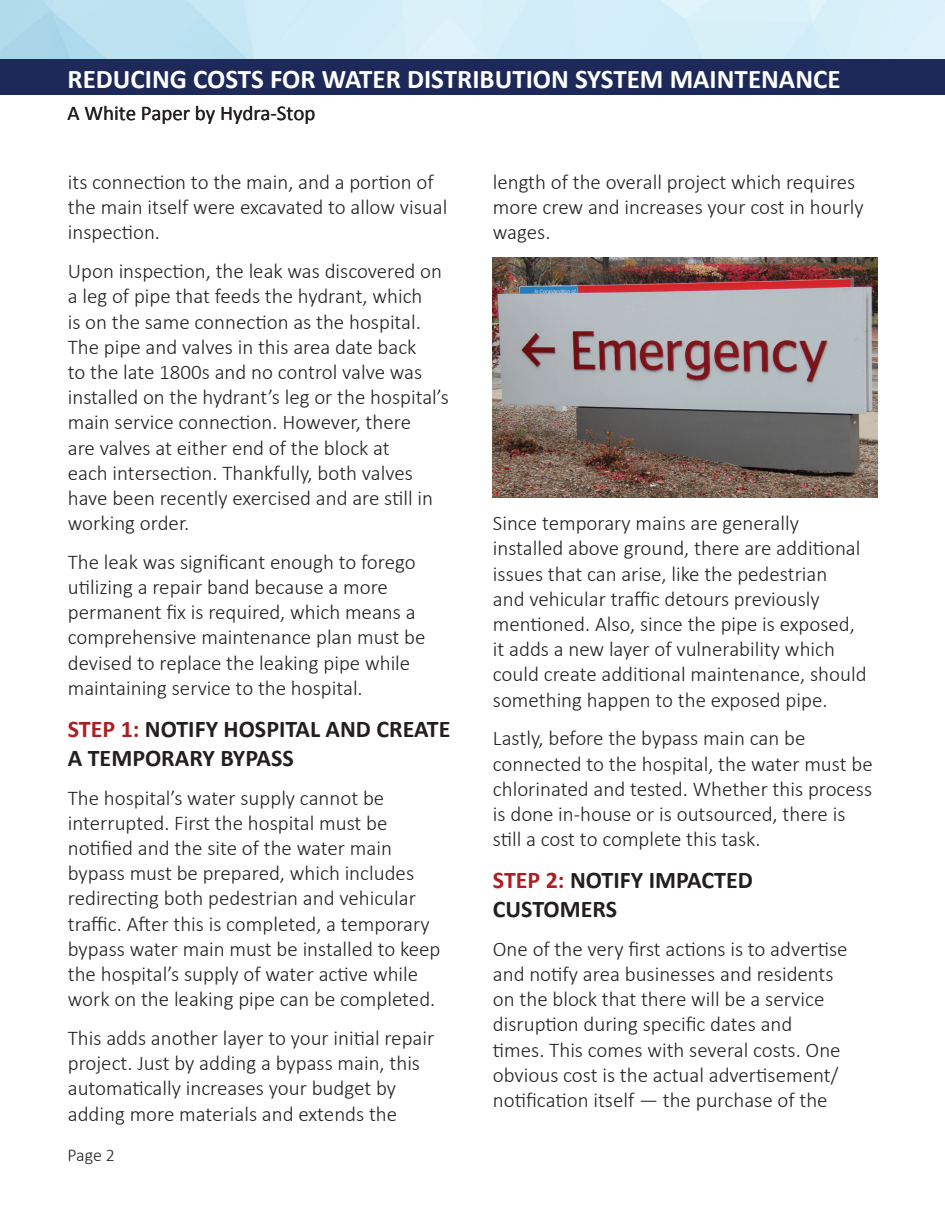
<style>
.page{position:relative;width:945px;height:1215px;background:#fff}
.page>*{position:absolute;margin:0;border:0;box-sizing:border-box;transform-origin:0 0}
.t1{font:700 27px "Calibri";color:#fff}
.t2{font:700 24px/28.8px "Calibri";color:#231f20}
.t3{font:300 21px/25.2px "Calibri";color:#231f20}
.t4{font:21px "Calibri";color:#231f20}
.t5{font:300 18px "Calibri";color:#231f20}
.s1{color:#ac1f22}
</style>
<div class="page">
<div style="left:0;top:59px;width:945px;height:35px;background:#1d2958"></div>
<img style="left:493px;top:258px;width:385px;height:240px">
<p class="t1" style="left:68px;top:60px;width:775px">REDUCING COSTS FOR WATER DISTRIBUTION SYSTEM MAINTENANCE</p>
<p class="t4" style="left:68px;top:99px;width:249px">A White Paper by Hydra-Stop</p>
<p class="t3" style="left:68px;top:169px;width:381px">its connection to the main, and a portion of the main itself were excavated to allow visual inspection.</p>
<p class="t3" style="left:68px;top:258px;width:383px">Upon inspection, the leak was discovered on a leg of pipe that feeds the hydrant, which<br>is on the same connection as the hospital.<br>The pipe and valves in this area date back<br>to the late 1800s and no control valve was installed on the hydrant’s leg or the hospital’s main service connection. However, there<br>are valves at either end of the block at<br>each intersection. Thankfully, both valves have been recently exercised and are still in working order.</p>
<p class="t3" style="left:68px;top:549px;width:359px">The leak was significant enough to forego utilizing a repair band because a more permanent fix is required, which means a comprehensive maintenance plan must be devised to replace the leaking pipe while maintaining service to the hospital.</p>
<p class="t2" style="left:68px;top:714px;width:384px"><span class="s1">STEP 1:</span> NOTIFY HOSPITAL AND CREATE<br>A TEMPORARY BYPASS</p>
<p class="t3" style="left:68px;top:785px;width:374px">The hospital’s water supply cannot be interrupted. First the hospital must be notified and the site of the water main bypass must be prepared, which includes redirecting both pedestrian and vehicular traffic. After this is completed, a temporary bypass water main must be installed to keep the hospital’s supply of water active while work on the leaking pipe can be completed.</p>
<p class="t3" style="left:68px;top:1025px;width:368px">This adds another layer to your initial repair project. Just by adding a bypass main, this automatically increases your budget by adding more materials and extends the</p>
<p class="t5" style="left:68px;top:1144px;width:49px">Page 2</p>
<p class="t3" style="left:493px;top:169px;width:372px">length of the overall project which requires more crew and increases your cost in hourly wages.</p>
<p class="t3" style="left:493px;top:510px;width:375px">Since temporary mains are generally installed above ground, there are additional issues that can arise, like the pedestrian<br>and vehicular traffic detours previously mentioned. Also, since the pipe is exposed, it adds a new layer of vulnerability which could create additional maintenance, should something happen to the exposed pipe.</p>
<p class="t3" style="left:493px;top:726px;width:381px">Lastly, before the bypass main can be connected to the hospital, the water must be chlorinated and tested. Whether this process is done in-house or is outsourced, there is still a cost to complete this task.</p>
<p class="t2" style="left:493px;top:865px;width:262px"><span class="s1">STEP 2:</span> NOTIFY IMPACTED<br>CUSTOMERS</p>
<p class="t3" style="left:493px;top:936px;width:356px">One of the very first actions is to advertise and notify area businesses and residents on the block that there will be a service disruption during specific dates and times. This comes with several costs. One obvious cost is the actual advertisement/ notification itself — the purchase of the</p>
</div>
